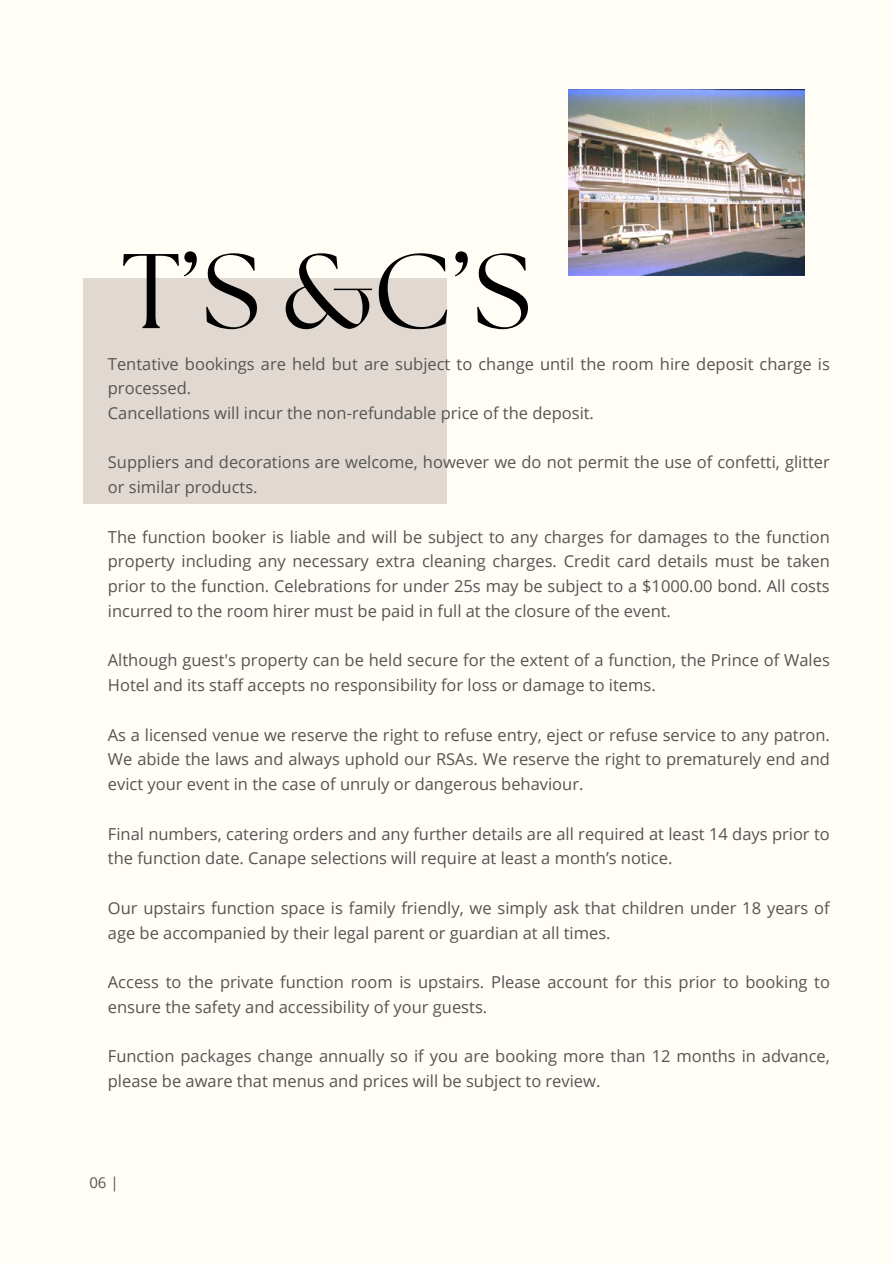
<style>
.page{position:relative;width:893px;height:1264px;background:#fff}
.page>*{position:absolute;margin:0;border:0;box-sizing:border-box;transform-origin:0 0}
.t1{font:105.75px "The Seasons";color:#000}
.t2{font:16.5px/24.8px "Open Sans";color:#545454}
.t3{font:15px "Open Sans";color:#545454}
</style>
<div class="page">
<div style="left:0;top:0;width:892px;height:1263px;background:#fffdf5"></div>
<img style="left:568px;top:89px;width:236px;height:186px">
<div style="left:83px;top:278px;width:364px;height:226px;background:#e1d9d1"></div>
<p class="t1" style="left:121px;top:243px;width:411px">T’S &amp;C’S</p>
<h1 class="t2" style="left:108px;top:351px;width:723px">Tentative bookings are held but are subject to change until the room hire deposit charge is processed.</h1>
<p class="t2" style="left:108px;top:400px;width:487px">Cancellations will incur the non-refundable price of the deposit.</p>
<p class="t2" style="left:108px;top:449px;width:723px">Suppliers and decorations are welcome, however we do not permit the use of confetti, glitter or similar products.</p>
<p class="t2" style="left:108px;top:524px;width:723px;text-align:justify">The function booker is liable and will be subject to any charges for damages to the function property including any necessary extra cleaning charges. Credit card details must be taken prior to the function. Celebrations for under 25s may be subject to a $1000.00 bond. All costs incurred to the room hirer must be paid in full at the closure of the event.</p>
<p class="t2" style="left:108px;top:647px;width:723px">Although guest's property can be held secure for the extent of a function, the Prince of Wales<br>Hotel and its staff accepts no responsibility for loss or damage to items.</p>
<p class="t2" style="left:108px;top:721px;width:723px;text-align:justify">As a licensed venue we reserve the right to refuse entry, eject or refuse service to any patron.<br>We abide the laws and always uphold our RSAs. We reserve the right to prematurely end and evict your event in the case of unruly or dangerous behaviour.</p>
<p class="t2" style="left:108px;top:820px;width:723px">Final numbers, catering orders and any further details are all required at least 14 days prior to the function date. Canape selections will require at least a month’s notice.</p>
<p class="t2" style="left:108px;top:895px;width:723px">Our upstairs function space is family friendly, we simply ask that children under 18 years of age be accompanied by their legal parent or guardian at all times.</p>
<p class="t2" style="left:108px;top:969px;width:723px">Access to the private function room is upstairs. Please account for this prior to booking to ensure the safety and accessibility of your guests.</p>
<p class="t2" style="left:108px;top:1043px;width:723px">Function packages change annually so if you are booking more than 12 months in advance, please be aware that menus and prices will be subject to review.</p>
<p class="t3" style="left:89px;top:1172px;width:31px">06 |</p>
</div>
